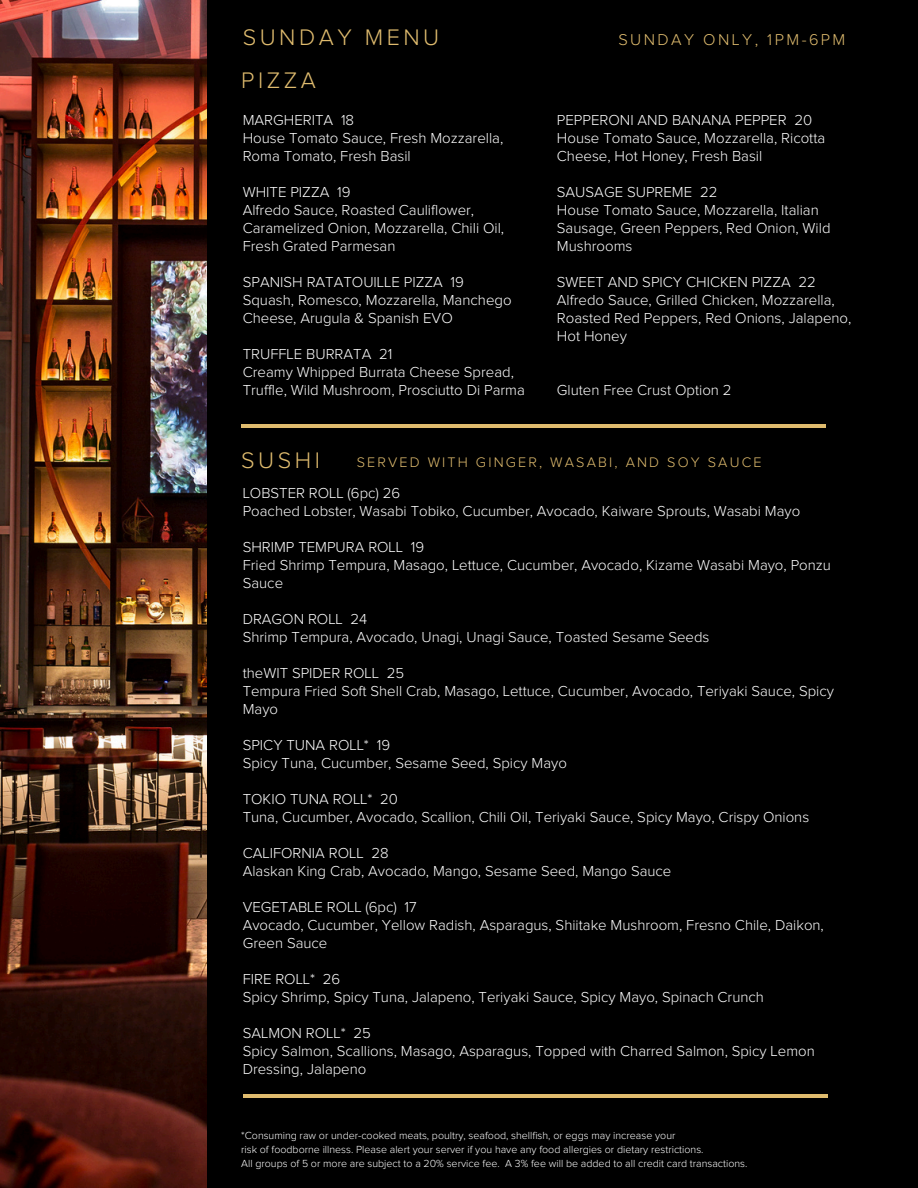
<style>
.page{position:relative;width:918px;height:1188px;background:#000}
.page>*{position:absolute;margin:0;border:0;box-sizing:border-box;transform-origin:0 0}
.t1{font:300 23.4px "Proxima Nova";letter-spacing:.15em;color:#dfbb6e}
.t2{font:300 16.2px "Proxima Nova";letter-spacing:.15em;color:#dfbb6e}
.t3{font:300 15px/18px "Proxima Nova";color:#fff}
.t4{font:300 14.4px "Proxima Nova";letter-spacing:.15em;color:#dfbb6e}
.t5{font:300 10.65px "Proxima Nova";color:#fff}
</style>
<div class="page">
<img style="left:0;top:0;width:207px;height:1188px">
<hr style="left:243px;top:1095px;width:585px;height:3px;background:#dfbb6e">
<hr style="left:241px;top:425px;width:585px;height:3px;background:#dfbb6e">
<h3 class="t1" style="left:243px;top:26px;width:198px">SUNDAY MENU</h3>
<h3 class="t2" style="left:618px;top:32px;width:229px">SUNDAY ONLY, 1PM-6PM</h3>
<h1 class="t1" style="left:241px;top:69px;width:76px">PIZZA</h1>
<h3 class="t3" style="left:243px;top:111px;width:262px">MARGHERITA 18<br>House Tomato Sauce, Fresh Mozzarella,<br>Roma Tomato, Fresh Basil</h3>
<h3 class="t3" style="left:243px;top:183px;width:263px">WHITE PIZZA 19<br>Alfredo Sauce, Roasted Cauliflower,<br>Caramelized Onion, Mozzarella, Chili Oil,<br>Fresh Grated Parmesan</h3>
<h3 class="t3" style="left:243px;top:273px;width:270px">SPANISH RATATOUILLE PIZZA 19<br>Squash, Romesco, Mozzarella, Manchego<br>Cheese, Arugula &amp; Spanish EVO</h3>
<h3 class="t3" style="left:243px;top:345px;width:284px">TRUFFLE BURRATA 21<br>Creamy Whipped Burrata Cheese Spread,<br>Truffle, Wild Mushroom, Prosciutto Di Parma</h3>
<p class="t3" style="left:557px;top:111px;width:270px">PEPPERONI AND BANANA PEPPER 20<br>House Tomato Sauce, Mozzarella, Ricotta<br>Cheese, Hot Honey, Fresh Basil</p>
<h1 class="t3" style="left:557px;top:183px;width:275px">SAUSAGE SUPREME 22<br>House Tomato Sauce, Mozzarella, Italian<br>Sausage, Green Peppers, Red Onion, Wild<br>Mushrooms</h1>
<h4 class="t3" style="left:557px;top:273px;width:296px">SWEET AND SPICY CHICKEN PIZZA 22<br>Alfredo Sauce, Grilled Chicken, Mozzarella,<br>Roasted Red Peppers, Red Onions, Jalapeno,<br>Hot Honey</h4>
<h3 class="t3" style="left:557px;top:381px;width:176px">Gluten Free Crust Option 2</h3>
<h3 class="t1" style="left:241px;top:450px;width:80px">SUSHI</h3>
<p class="t4" style="left:357px;top:455px;width:406px">SERVED WITH GINGER, WASABI, AND SOY SAUCE</p>
<h3 class="t3" style="left:243px;top:484px;width:559px">LOBSTER ROLL (6pc) 26<br>Poached Lobster, Wasabi Tobiko, Cucumber, Avocado, Kaiware Sprouts, Wasabi Mayo</h3>
<h3 class="t3" style="left:243px;top:538px;width:590px">SHRIMP TEMPURA ROLL 19<br>Fried Shrimp Tempura, Masago, Lettuce, Cucumber, Avocado, Kizame Wasabi Mayo, Ponzu<br>Sauce</h3>
<h3 class="t3" style="left:243px;top:610px;width:468px">DRAGON ROLL 24<br>Shrimp Tempura, Avocado, Unagi, Unagi Sauce, Toasted Sesame Seeds</h3>
<h3 class="t3" style="left:243px;top:664px;width:593px">theWIT SPIDER ROLL 25<br>Tempura Fried Soft Shell Crab, Masago, Lettuce, Cucumber, Avocado, Teriyaki Sauce, Spicy<br>Mayo</h3>
<h3 class="t3" style="left:243px;top:736px;width:326px">SPICY TUNA ROLL* 19<br>Spicy Tuna, Cucumber, Sesame Seed, Spicy Mayo</h3>
<h3 class="t3" style="left:243px;top:790px;width:568px">TOKIO TUNA ROLL* 20<br>Tuna, Cucumber, Avocado, Scallion, Chili Oil, Teriyaki Sauce, Spicy Mayo, Crispy Onions</h3>
<h3 class="t3" style="left:243px;top:844px;width:430px">CALIFORNIA ROLL 28<br>Alaskan King Crab, Avocado, Mango, Sesame Seed, Mango Sauce</h3>
<h3 class="t3" style="left:243px;top:898px;width:583px">VEGETABLE ROLL (6pc) 17<br>Avocado, Cucumber, Yellow Radish, Asparagus, Shiitake Mushroom, Fresno Chile, Daikon,<br>Green Sauce</h3>
<h3 class="t3" style="left:243px;top:970px;width:523px">FIRE ROLL* 26<br>Spicy Shrimp, Spicy Tuna, Jalapeno, Teriyaki Sauce, Spicy Mayo, Spinach Crunch</h3>
<p class="t3" style="left:243px;top:1024px;width:574px">SALMON ROLL* 25<br>Spicy Salmon, Scallions, Masago, Asparagus, Topped with Charred Salmon, Spicy Lemon<br>Dressing, Jalapeno</p>
<h2 class="t5" style="left:241px;top:1130px;width:436px">*Consuming raw or under-cooked meats, poultry, seafood, shellfish, or eggs may increase your</h2>
<h1 class="t5" style="left:241px;top:1144px;width:464px">risk of foodborne illness. Please alert your server if you have any food allergies or dietary restrictions.</h1>
<h3 class="t5" style="left:241px;top:1159px;width:508px">All groups of 5 or more are subject to a 20% service fee. A 3% fee will be added to all credit card transactions.</h3>
</div>
